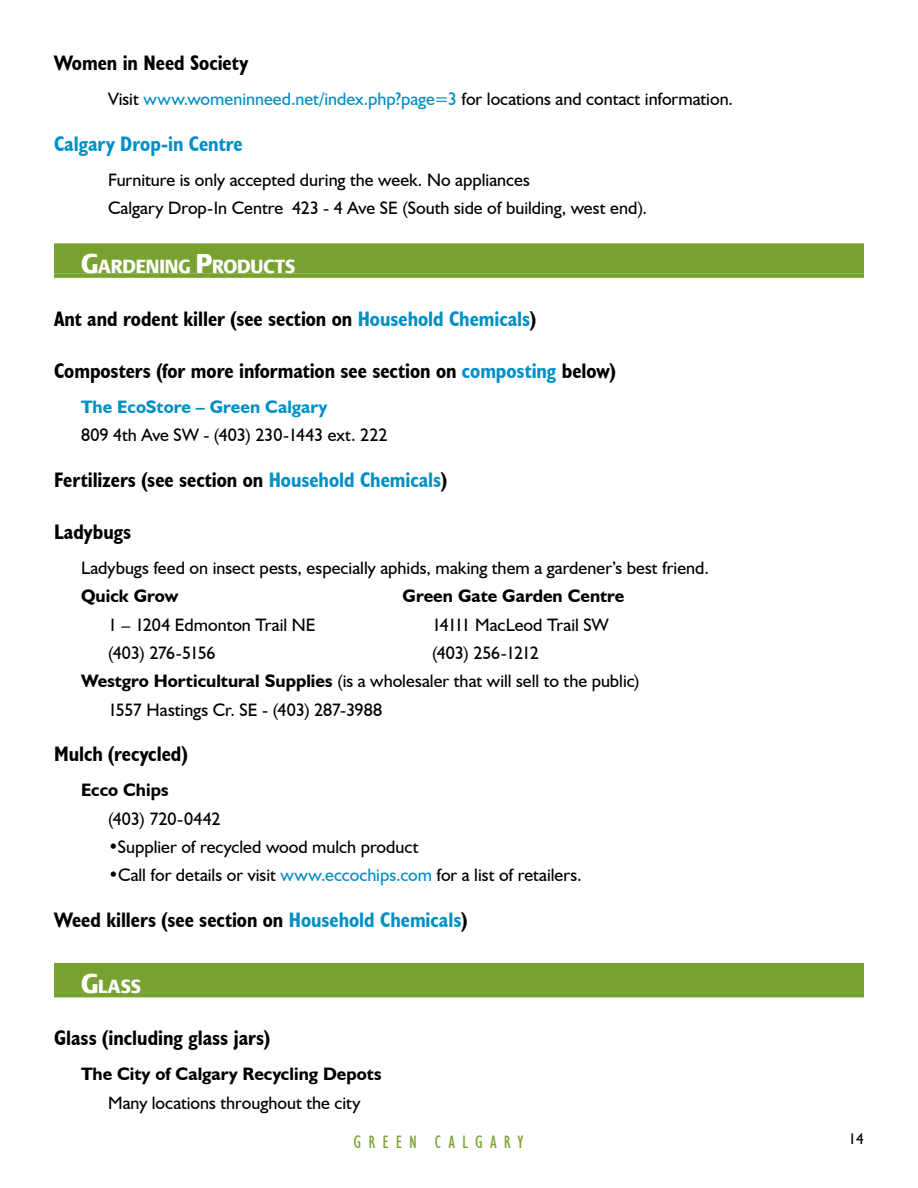
<style>
.page{position:relative;width:918px;height:1188px;background:#fff}
.page>*{position:absolute;margin:0;border:0;box-sizing:border-box;transform-origin:0 0}
.t1{font:700 condensed 21px "Humanist 521 BT";letter-spacing:-.005em;color:#000}
.t2{font:700 condensed 21px "Humanist 521 BT";letter-spacing:-.005em;color:#008fc5}
.t3{font:18.9px "Texaco Argo Bla";color:#fff}
.t4{font:18px/28.3px "Humanist 521 BT";color:#000}
.t5{font:700 18px "Humanist 521 BT";color:#000}
.t6{font:700 18px "Humanist 521 BT";color:#008fc5}
.t7{font:18px "Humanist 521 BT";letter-spacing:-.035em;color:#000}
.t8{font:condensed 18px "Humanist 521 BT";letter-spacing:.395em;color:#78a22f}
.t9{font:15.45px "Humanist 521 BT";color:#000}
.s1{color:#008fc5}
.s2{font-size:27px}
.s3{font-weight:700}
</style>
<div class="page">
<div style="left:54px;top:243px;width:810px;height:30px;background:#78a22f"></div>
<div style="left:54px;top:273px;width:810px;height:5px;background:#78a22f"></div>
<div style="left:54px;top:963px;width:810px;height:30px;background:#78a22f"></div>
<hr style="left:54px;top:993px;width:810px;height:4px;background:#78a22f">
<p class="t1" style="left:54px;top:50px;width:196px">Women in Need Society</p>
<p class="t4" style="left:108px;top:84px;width:627px">Visit <span class="s1">www.womeninneed.net/index.php?page=3</span> for locations and contact information.</p>
<p class="t2" style="left:54px;top:130px;width:190px">Calgary Drop-in Centre</p>
<p class="t4" style="left:108px;top:165px;width:541px">Furniture is only accepted during the week. No appliances<br>Calgary Drop-In Centre 423 - 4 Ave SE (South side of building, west end).</p>
<p class="t3" style="left:81px;top:255px;width:216px"><span class="s2">G</span>ARDENING <span class="s2">P</span>RODUCTS</p>
<p class="t1" style="left:54px;top:305px;width:484px">Ant and rodent killer (see section on <span class="s1">Household Chemicals</span>)</p>
<p class="t1" style="left:54px;top:358px;width:563px">Composters (for more information see section on <span class="s1">composting</span> below)</p>
<p class="t6" style="left:81px;top:396px;width:248px">The EcoStore – Green Calgary</p>
<p class="t4" style="left:81px;top:421px;width:308px">809 4th Ave SW - (403) 230-1443 ext. 222</p>
<p class="t1" style="left:54px;top:466px;width:395px">Fertilizers (see section on <span class="s1">Household Chemicals</span>)</p>
<p class="t1" style="left:54px;top:519px;width:79px">Ladybugs</p>
<p class="t4" style="left:81px;top:553px;width:630px">Ladybugs feed on insect pests, especially aphids, making them a gardener’s best friend.</p>
<p class="t5" style="left:81px;top:585px;width:99px">Quick Grow</p>
<p class="t5" style="left:403px;top:585px;width:223px">Green Gate Garden Centre</p>
<p class="t4" style="left:108px;top:610px;width:209px">1 – 1204 Edmonton Trail NE</p>
<p class="t4" style="left:432px;top:610px;width:178px">14111 MacLeod Trail SW</p>
<p class="t7" style="left:108px;top:642px;width:109px">(403) 276-5156</p>
<p class="t4" style="left:432px;top:638px;width:108px">(403) 256-1212</p>
<p class="t4" style="left:81px;top:667px;width:560px"><span class="s3">Westgro Horticultural Supplies</span> (is a wholesaler that will sell to the public)</p>
<p class="t4" style="left:108px;top:695px;width:276px">1557 Hastings Cr. SE - (403) 287-3988</p>
<p class="t1" style="left:54px;top:741px;width:135px">Mulch (recycled)</p>
<p class="t5" style="left:81px;top:779px;width:89px">Ecco Chips</p>
<p class="t4" style="left:108px;top:804px;width:114px">(403) 720-0442</p>
<p class="t4" style="left:108px;top:832px;width:312px">•Supplier of recycled wood mulch product</p>
<p class="t4" style="left:108px;top:861px;width:475px">•Call for details or visit <span class="s1">www.eccochips.com</span> for a list of retailers.</p>
<p class="t1" style="left:54px;top:907px;width:415px">Weed killers (see section on <span class="s1">Household Chemicals</span>)</p>
<p class="t3" style="left:81px;top:975px;width:61px"><span class="s2">G</span>LASS</p>
<p class="t1" style="left:54px;top:1025px;width:217px">Glass (including glass jars)</p>
<p class="t5" style="left:81px;top:1063px;width:302px">The City of Calgary Recycling Depots</p>
<p class="t4" style="left:108px;top:1088px;width:254px">Many locations throughout the city</p>
<p class="t8" style="left:354px;top:1131px;width:171px">GREEN CALGARY</p>
<p class="t9" style="left:848px;top:1130px;width:17px">14</p>
</div>
